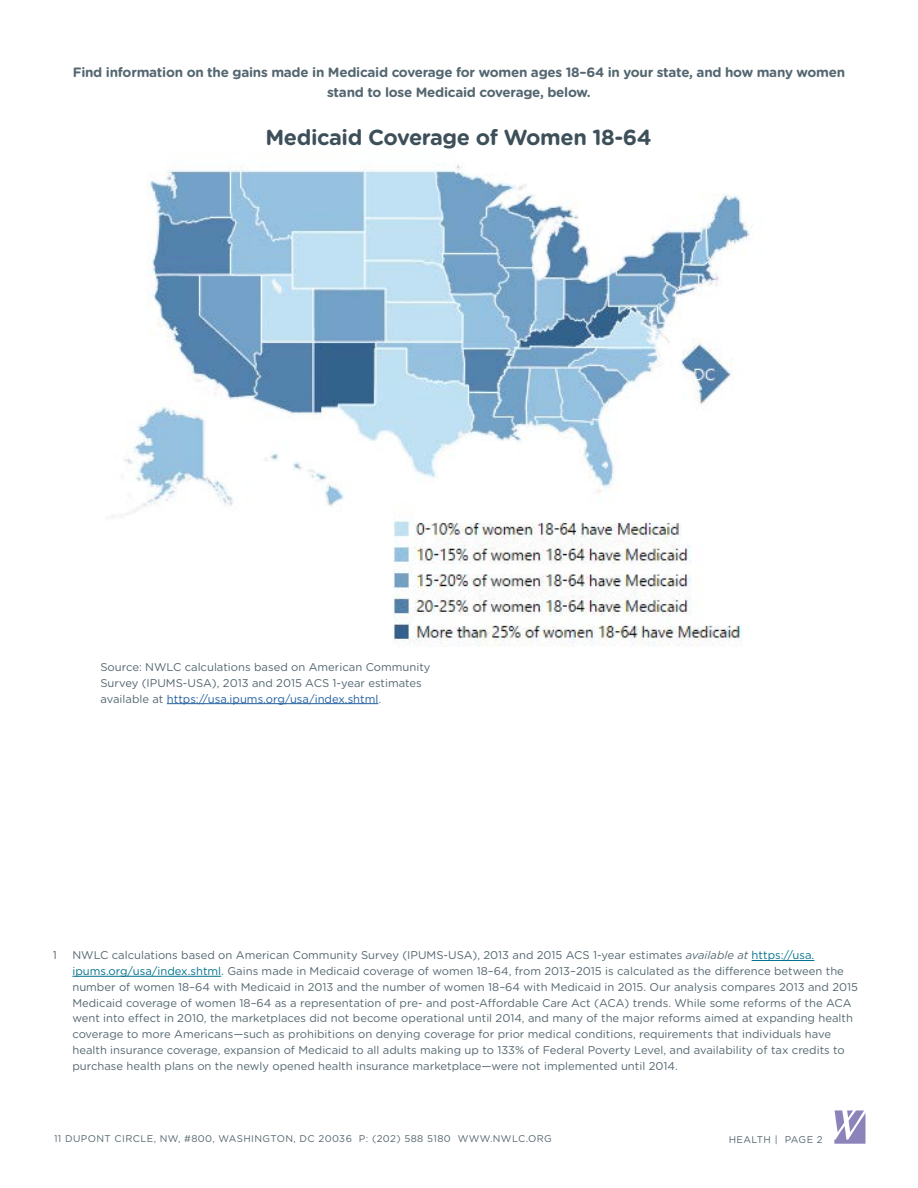
<style>
.page{position:relative;width:918px;height:1188px;background:#fff}
.page>*{position:absolute;margin:0;border:0;box-sizing:border-box;transform-origin:0 0}
.t1{font:700 21.75px "Gotham Rounded";letter-spacing:-.02em;color:#3d505a}
.t2{font:700 13.5px/19.5px "Gotham Rounded";letter-spacing:-.02em;color:#546670;text-align:center}
.t3{font:11.25px/15.8px "Gotham Rounded";color:#546670}
.t4{font:9.75px "Gotham Rounded";letter-spacing:.04em;color:#546670}
.s1{color:#215e9e}
.s2{font-style:italic}
.s3{color:#00728f}
</style>
<div class="page">
<svg style="left:834px;top:1110px;width:32px;height:34px"></svg>
<hr style="left:167px;top:703px;width:211px;height:1px;background:#215e9e">
<img style="left:111px;top:164px;width:641px;height:483px">
<hr style="left:752px;top:960px;width:62px;height:1px;background:#00728f">
<hr style="left:72px;top:976px;width:149px;height:1px;background:#00728f">
<p class="t2" style="left:73px;top:62px;width:774px">Find information on the gains made in Medicaid coverage for women ages 18–64 in your state, and how many women stand to lose Medicaid coverage, below.</p>
<h1 class="t1" style="left:265px;top:121px;width:388px">Medicaid Coverage of Women 18-64</h1>
<p class="t3" style="left:100px;top:659px;width:332px">Source: NWLC calculations based on American Community<br>Survey (IPUMS-USA), 2013 and 2015 ACS 1-year estimates available at <span class="s1">https://usa.ipums.org/usa/index.shtml</span>.</p>
<p class="t3" style="left:53px;top:947px;width:6px">1</p>
<p class="t3" style="left:72px;top:947px;width:787px">NWLC calculations based on American Community Survey (IPUMS-USA), 2013 and 2015 ACS 1-year estimates <span class="s2">available at</span> <span class="s3">https://usa. ipums.org/usa/index.shtml.</span> Gains made in Medicaid coverage of women 18–64, from 2013–2015 is calculated as the difference between the number of women 18–64 with Medicaid in 2013 and the number of women 18–64 with Medicaid in 2015. Our analysis compares 2013 and 2015<br>Medicaid coverage of women 18–64 as a representation of pre- and post-Affordable Care Act (ACA) trends. While some reforms of the ACA went into effect in 2010, the marketplaces did not become operational until 2014, and many of the major reforms aimed at expanding health coverage to more Americans—such as prohibitions on denying coverage for prior medical conditions, requirements that individuals have health insurance coverage, expansion of Medicaid to all adults making up to 133% of Federal Poverty Level, and availability of tax credits to purchase health plans on the newly opened health insurance marketplace—were not implemented until 2014.</p>
<p class="t4" style="left:54px;top:1132px;width:499px">11 DUPONT CIRCLE, NW, #800, WASHINGTON, DC 20036 P: (202) 588 5180 WWW.NWLC.ORG</p>
<p class="t4" style="left:729px;top:1133px;width:96px">HEALTH | PAGE 2</p>
</div>
